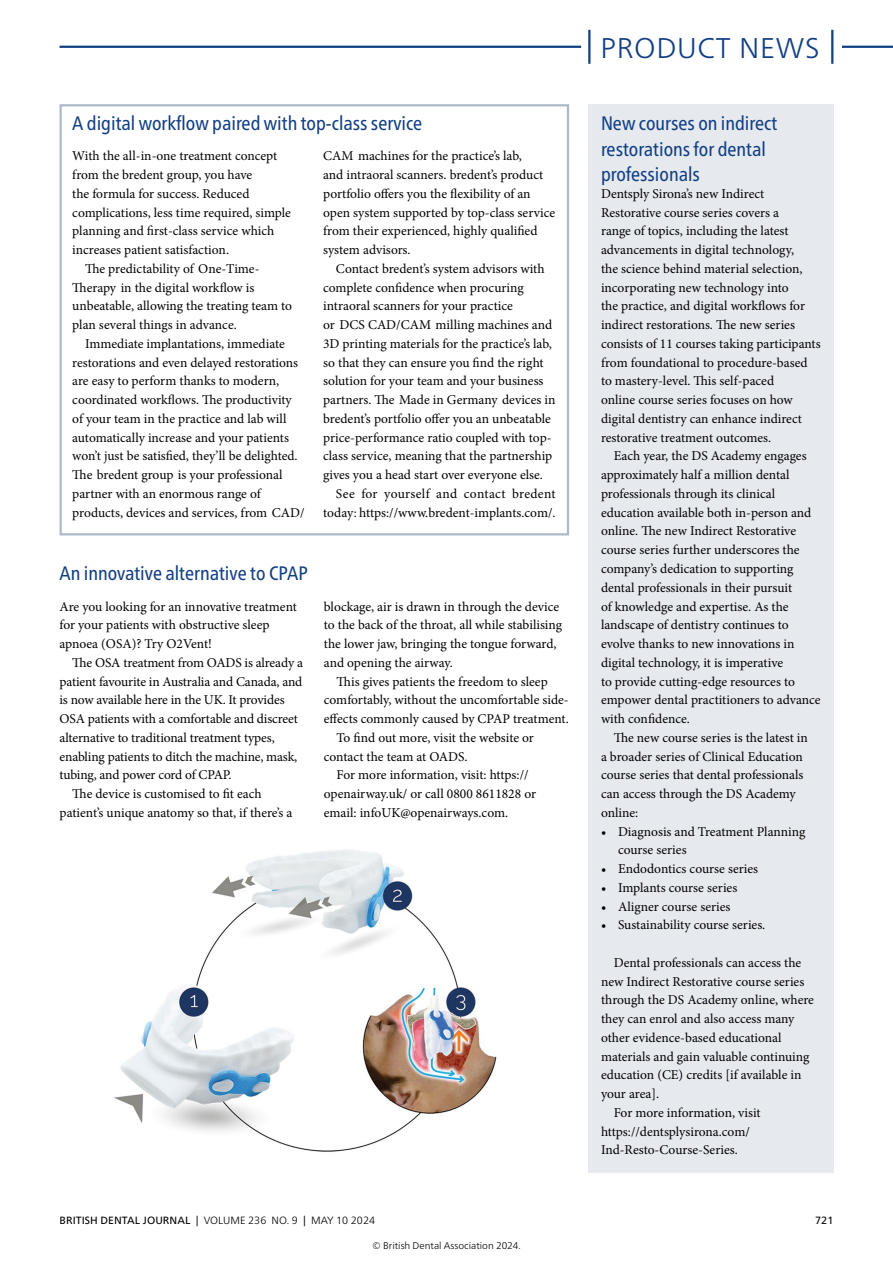
<style>
.page{position:relative;width:893px;height:1263px;background:#fff}
.page>*{position:absolute;margin:0;border:0;box-sizing:border-box;transform-origin:0 0}
.t1{font:300 28.5px "Frutiger Neue LT Pro";letter-spacing:.025em;color:#123f84}
.Title_9_Cnd_13pt_286_cmyk{font:condensed 19.5px/25.5px "Frutiger Neue LT Pro";color:#123f84}
.Para_9pt_ragged{font:13.5px/18.8px "Minion Pro";color:#000}
.Para_9pt_ragged_1st{font:13.5px/18.8px "Minion Pro";color:#000}
.Para_9pt_justified{font:13.5px/18.8px "Minion Pro";letter-spacing:.01em;color:#000;text-align:right}
.t2{font:10.5px "Frutiger Neue LT Pro";letter-spacing:.005em;color:#000}
.t3{font:300 9.75px "Frutiger Neue LT Pro";color:#000}
.s1{font-weight:300}
</style>
<div class="page">
<div style="left:60px;top:104px;width:509px;height:431px;border:2px solid #aeb9c7"></div>
<div style="left:588px;top:104px;width:245px;height:1069px;background:#e6e9ee"></div>
<img style="left:114px;top:850px;width:383px;height:302px">
<hr style="left:60px;top:46px;width:521px;height:2px;background:#123f84">
<hr style="left:842px;top:46px;width:51px;height:2px;background:#123f84">
<hr style="left:588px;top:30px;width:2px;height:34px;background:#123f84">
<hr style="left:831px;top:30px;width:2px;height:34px;background:#123f84">
<p class="Title_9_Cnd_13pt_286_cmyk" style="left:72px;top:111px;width:352px">A digital workflow paired with top-class service</p>
<p class="Para_9pt_ragged_1st" style="left:72px;top:147px;width:220px">With the all-in-one treatment concept from the bredent group, you have<br>the formula for success. Reduced complications, less time required, simple planning and first-class service which increases patient satisfaction.</p>
<p class="Para_9pt_ragged" style="left:72px;top:259px;width:221px;text-indent:13px">The predictability of One-Time-Therapy in the digital workflow is unbeatable, allowing the treating team to plan several things in advance.</p>
<p class="Para_9pt_ragged" style="left:72px;top:334px;width:234px;text-indent:13px">Immediate implantations, immediate restorations and even delayed restorations are easy to perform thanks to modern, coordinated workflows. The productivity of your team in the practice and lab will automatically increase and your patients won’t just be satisfied, they’ll be delighted.<br>The bredent group is your professional partner with an enormous range of products, devices and services, from CAD/</p>
<p class="Para_9pt_ragged" style="left:323px;top:147px;width:233px">CAM machines for the practice’s lab,<br>and intraoral scanners. bredent’s product portfolio offers you the flexibility of an open system supported by top-class service from their experienced, highly qualified system advisors.</p>
<p class="Para_9pt_ragged" style="left:323px;top:259px;width:234px;text-indent:13px">Contact bredent’s system advisors with complete confidence when procuring intraoral scanners for your practice<br>or DCS CAD/CAM milling machines and 3D printing materials for the practice’s lab, so that they can ensure you find the right solution for your team and your business partners. The Made in Germany devices in bredent’s portfolio offer you an unbeatable price-performance ratio coupled with top&shy;class service, meaning that the partnership gives you a head start over everyone else.</p>
<p class="Para_9pt_justified" style="left:323px;top:484px;width:234px">See for yourself and contact bredent today: https://www.bredent-implants.com/.</p>
<p class="Title_9_Cnd_13pt_286_cmyk" style="left:60px;top:561px;width:250px">An innovative alternative to CPAP</p>
<p class="Para_9pt_ragged_1st" style="left:60px;top:597px;width:239px">Are you looking for an innovative treatment for your patients with obstructive sleep apnoea (OSA)? Try O2Vent!</p>
<p class="Para_9pt_ragged" style="left:60px;top:653px;width:245px;text-indent:13px">The OSA treatment from OADS is already a patient favourite in Australia and Canada, and is now available here in the UK. It provides OSA patients with a comfortable and discreet alternative to traditional treatment types, enabling patients to ditch the machine, mask, tubing, and power cord of CPAP.</p>
<p class="Para_9pt_ragged" style="left:60px;top:784px;width:235px;text-indent:13px">The device is customised to fit each patient’s unique anatomy so that, if there’s a</p>
<p class="Para_9pt_ragged" style="left:324px;top:597px;width:240px">blockage, air is drawn in through the device to the back of the throat, all while stabilising the lower jaw, bringing the tongue forward, and opening the airway.</p>
<p class="Para_9pt_ragged" style="left:324px;top:672px;width:246px;text-indent:13px">This gives patients the freedom to sleep comfortably, without the uncomfortable side&shy;effects commonly caused by CPAP treatment.</p>
<p class="Para_9pt_ragged" style="left:324px;top:728px;width:212px;text-indent:13px">To find out more, visit the website or contact the team at OADS.</p>
<p class="Para_9pt_ragged" style="left:324px;top:766px;width:214px;text-indent:13px">For more information, visit: https:// openairway.uk/ or call 0800 8611828 or email: infoUK@openairways.com.</p>
<h1 class="t1" style="left:601px;top:31px;width:221px">PRODUCT NEWS</h1>
<p class="Title_9_Cnd_13pt_286_cmyk" style="left:601px;top:111px;width:178px">New courses on indirect restorations for dental professionals</p>
<p class="Para_9pt_ragged_1st" style="left:601px;top:184px;width:221px">Dentsply Sirona’s new Indirect Restorative course series covers a<br>range of topics, including the latest advancements in digital technology,<br>the science behind material selection, incorporating new technology into<br>the practice, and digital workflows for indirect restorations. The new series consists of 11 courses taking participants from foundational to procedure-based to mastery-level. This self-paced<br>online course series focuses on how digital dentistry can enhance indirect restorative treatment outcomes.</p>
<p class="Para_9pt_ragged" style="left:601px;top:447px;width:221px;text-indent:13px">Each year, the DS Academy engages approximately half a million dental professionals through its clinical education available both in-person and online. The new Indirect Restorative course series further underscores the company’s dedication to supporting dental professionals in their pursuit<br>of knowledge and expertise. As the landscape of dentistry continues to evolve thanks to new innovations in digital technology, it is imperative<br>to provide cutting-edge resources to empower dental practitioners to advance with confidence.</p>
<p class="Para_9pt_ragged" style="left:601px;top:728px;width:208px;text-indent:13px">The new course series is the latest in a broader series of Clinical Education course series that dental professionals can access through the DS Academy online:</p>
<p class="Para_9pt_ragged" style="left:618px;top:822px;width:189px;text-indent:-17px">• Diagnosis and Treatment Planning course series</p>
<p class="Para_9pt_ragged" style="left:601px;top:859px;width:159px">• Endodontics course series</p>
<p class="Para_9pt_ragged" style="left:601px;top:878px;width:138px">• Implants course series</p>
<p class="Para_9pt_ragged" style="left:601px;top:897px;width:131px">• Aligner course series</p>
<p class="Para_9pt_ragged" style="left:601px;top:916px;width:166px">• Sustainability course series.</p>
<p class="Para_9pt_ragged" style="left:601px;top:953px;width:215px;text-indent:13px">Dental professionals can access the new Indirect Restorative course series through the DS Academy online, where they can enrol and also access many other evidence-based educational materials and gain valuable continuing education (CE) credits [if available in your area].</p>
<p class="Para_9pt_ragged" style="left:601px;top:1103px;width:161px;text-indent:13px">For more information, visit https://dentsplysirona.com/<br>Ind-Resto-Course-Series.</p>
<p class="t2" style="left:60px;top:1214px;width:317px">BRITISH DENTAL JOURNAL | <span class="s1">VOLUME 236 NO. 9</span> | <span class="s1">May 10 2024</span></p>
<p class="t2" style="left:815px;top:1214px;width:20px">721</p>
<p class="t3" style="left:372px;top:1240px;width:150px">© British Dental Association 2024.</p>
</div>
